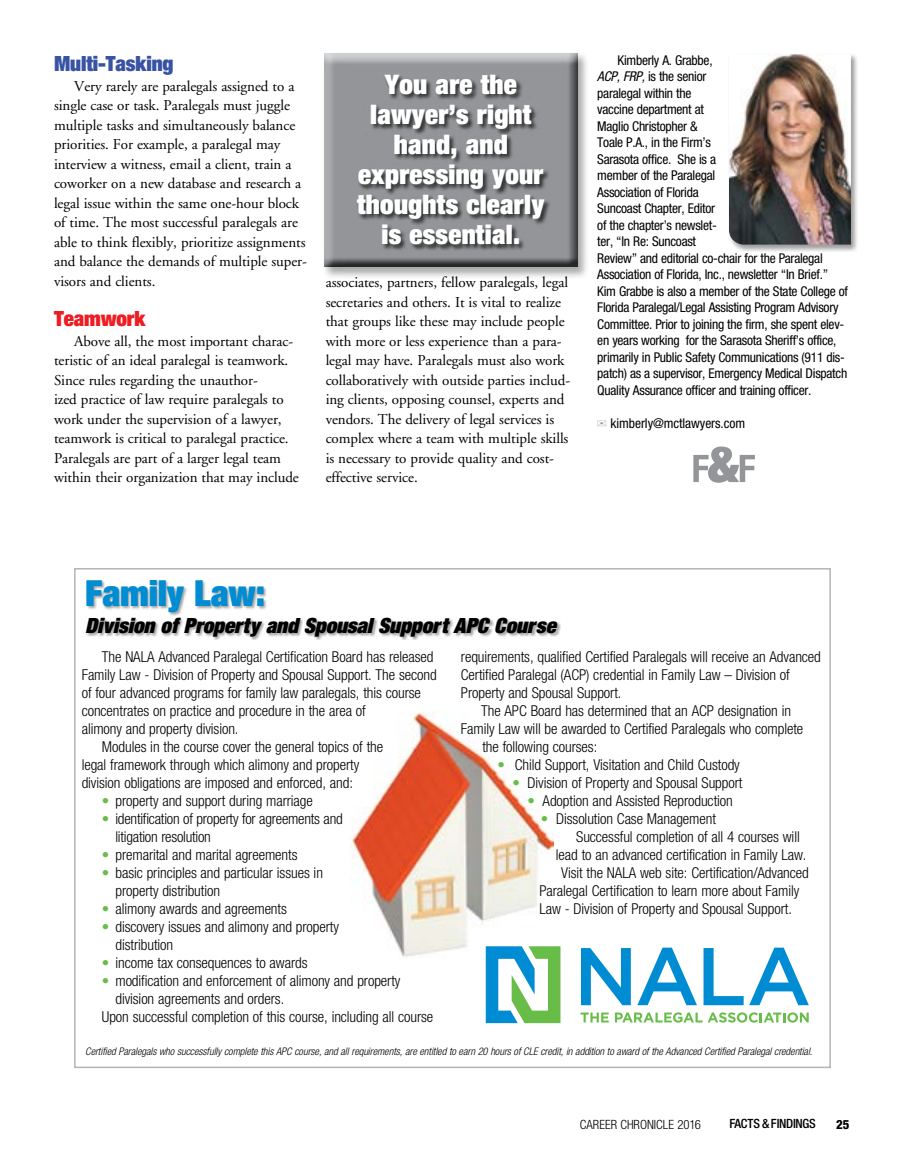
<style>
.page{position:relative;width:905px;height:1175px;background:#fff}
.page>*{position:absolute;margin:0;border:0;box-sizing:border-box;transform-origin:0 0}
.t1{font:900 expanded 36px "Helvetica Neue";letter-spacing:-.005em;color:#008cd2}
.t2{font:900 expanded 27px/30px "Helvetica Neue";letter-spacing:.01em;color:#fff;text-align:center}
.t3{font:italic 900 expanded 21px "Helvetica Neue";letter-spacing:-.005em;color:#000}
.t4{font:900 expanded 21px "Helvetica Neue";letter-spacing:-.005em;color:#3953a4}
.t5{font:900 expanded 21px "Helvetica Neue";letter-spacing:-.005em;color:#ed1d24}
.t6{font:300 condensed 15px/18px "Helvetica Neue";letter-spacing:-.005em;color:#000}
.t7{font:15px/19.5px "Adobe Garamond";letter-spacing:-.005em;color:#000}
.t8{font:condensed 13.5px/16.5px "Helvetica Neue";letter-spacing:-.02em;color:#000}
.t9{font:300 condensed 12.75px "Helvetica Neue";color:#000}
.t10{font:500 condensed 12.75px "Helvetica Neue";letter-spacing:-.02em;color:#000}
.t11{font:800 condensed 12.75px "Helvetica Neue";color:#000}
.t12{font:italic 300 condensed 10.5px "Helvetica Neue";letter-spacing:-.005em;color:#000}
.s1{font-style:italic}
.s2{color:#939598}
.s3{color:#68bd49}
</style>
<div class="page">
<div style="left:322px;top:51px;width:267px;height:228px;background:#000;opacity:.35"></div>
<div style="left:322px;top:53px;width:257px;height:215px;background:#000;opacity:.75"></div>
<div style="left:357px;top:74px;width:194px;height:176px;background:#000;opacity:.65"></div>
<div style="left:727px;top:52px;width:131px;height:200px;background:#000;opacity:.4"></div>
<img style="left:729px;top:54px;width:121px;height:190px">
<svg style="left:693px;top:446px;width:61px;height:37px"></svg>
<img style="left:350px;top:712px;width:203px;height:245px">
<div style="left:86px;top:578px;width:475px;height:62px;background:#000;opacity:.35"></div>
<div style="left:476px;top:936px;width:342px;height:96px;background:#fff"></div>
<svg style="left:580px;top:1012px;width:28px;height:10px"></svg>
<svg style="left:615px;top:1012px;width:193px;height:10px"></svg>
<svg style="left:485px;top:946px;width:75px;height:77px"></svg>
<svg style="left:581px;top:948px;width:49px;height:57px"></svg>
<svg style="left:637px;top:947px;width:60px;height:58px"></svg>
<svg style="left:703px;top:948px;width:40px;height:57px"></svg>
<svg style="left:749px;top:947px;width:59px;height:58px"></svg>
<h3 class="t4" style="left:54px;top:50px;width:121px">Multi-Tasking</h3>
<p class="t7" style="left:54px;top:76px;width:254px;text-indent:20px">Very rarely are paralegals assigned to a single case or task. Paralegals must juggle multiple tasks and simultaneously balance priorities. For example, a paralegal may interview a witness, email a client, train a coworker on a new database and research a legal issue within the same one-hour block of time. The most successful paralegals are able to think flexibly, prioritize assignments and balance the demands of multiple super&shy;visors and clients.</p>
<h3 class="t5" style="left:54px;top:305px;width:93px">Teamwork</h3>
<p class="t7" style="left:54px;top:331px;width:246px;text-indent:20px">Above all, the most important charac&shy;teristic of an ideal paralegal is teamwork.<br>Since rules regarding the unauthor-<br>ized practice of law require paralegals to work under the supervision of a lawyer, teamwork is critical to paralegal practice.<br>Paralegals are part of a larger legal team within their organization that may include</p>
<h2 class="t2" style="left:357px;top:68px;width:189px">You are the lawyer’s right hand, and expressing your thoughts clearly is essential.</h2>
<p class="t7" style="left:326px;top:273px;width:246px">associates, partners, fellow paralegals, legal secretaries and others. It is vital to realize that groups like these may include people with more or less experience than a para&shy;legal may have. Paralegals must also work collaboratively with outside parties includ&shy;ing clients, opposing counsel, experts and vendors. The delivery of legal services is complex where a team with multiple skills is necessary to provide quality and cost&shy;effective service.</p>
<p class="t8" style="left:597px;top:52px;width:252px;text-indent:20px">Kimberly A. Grabbe,<br><span class="s1">ACP, FRP,</span> is the senior<br>paralegal within the<br>vaccine department at<br>Maglio Christopher &amp;<br>Toale P.A., in the Firm’s<br>Sarasota office. She is a<br>member of the Paralegal<br>Association of Florida<br>Suncoast Chapter, Editor<br>of the chapter’s newslet-<br>ter, “In Re: Suncoast<br>Review” and editorial co-chair for the Paralegal Association of Florida, Inc., newsletter “In Brief.” Kim Grabbe is also a member of the State College of Florida Paralegal/Legal Assisting Program Advisory Committee. Prior to joining the firm, she spent elev&shy;en years working for the Sarasota Sheriff’s office, primarily in Public Safety Communications (911 dis&shy;patch) as a supervisor, Emergency Medical Dispatch Quality Assurance officer and training officer.</p>
<p class="t8" style="left:597px;top:414px;width:149px"><span class="s2">✉</span> kimberly@mctlawyers.com</p>
<h1 class="t1" style="left:85px;top:569px;width:181px">Family Law:</h1>
<h3 class="t3" style="left:85px;top:611px;width:472px">Division of Property and Spousal Support APC Course</h3>
<p class="t6" style="left:102px;top:647px;width:333px">The NALA Advanced Paralegal Certification Board has released</p>
<p class="t6" style="left:82px;top:665px;width:356px">Family Law - Division of Property and Spousal Support. The second</p>
<p class="t6" style="left:82px;top:683px;width:341px">of four advanced programs for family law paralegals, this course</p>
<p class="t6" style="left:82px;top:701px;width:286px">concentrates on practice and procedure in the area of</p>
<p class="t6" style="left:82px;top:719px;width:158px">alimony and property division.</p>
<p class="t6" style="left:102px;top:737px;width:283px">Modules in the course cover the general topics of the</p>
<p class="t6" style="left:82px;top:755px;width:279px">legal framework through which alimony and property</p>
<p class="t6" style="left:82px;top:773px;width:273px">division obligations are imposed and enforced, and:</p>
<p class="t6" style="left:102px;top:791px;width:212px"><span class="s3">•</span> property and support during marriage</p>
<p class="t6" style="left:115px;top:809px;width:229px;text-indent:-13px"><span class="s3">•</span> identification of property for agreements and litigation resolution</p>
<p class="t6" style="left:102px;top:845px;width:197px"><span class="s3">•</span> premarital and marital agreements</p>
<p class="t6" style="left:115px;top:863px;width:209px;text-indent:-13px"><span class="s3">•</span> basic principles and particular issues in property distribution</p>
<p class="t6" style="left:102px;top:899px;width:186px"><span class="s3">•</span> alimony awards and agreements</p>
<p class="t6" style="left:115px;top:917px;width:225px;text-indent:-13px"><span class="s3">•</span> discovery issues and alimony and property distribution</p>
<p class="t6" style="left:102px;top:953px;width:207px"><span class="s3">•</span> income tax consequences to awards</p>
<p class="t6" style="left:102px;top:971px;width:300px"><span class="s3">•</span> modification and enforcement of alimony and property</p>
<p class="t6" style="left:115px;top:989px;width:170px">division agreements and orders.</p>
<p class="t6" style="left:102px;top:1007px;width:333px">Upon successful completion of this course, including all course</p>
<p class="t6" style="left:461px;top:647px;width:361px">requirements, qualified Certified Paralegals will receive an Advanced</p>
<p class="t6" style="left:461px;top:665px;width:330px">Certified Paralegal (ACP) credential in Family Law – Division of</p>
<p class="t6" style="left:461px;top:683px;width:162px">Property and Spousal Support.</p>
<p class="t6" style="left:481px;top:701px;width:311px">The APC Board has determined that an ACP designation in</p>
<p class="t6" style="left:461px;top:719px;width:344px">Family Law will be awarded to Certified Paralegals who complete</p>
<p class="t6" style="left:482px;top:737px;width:116px">the following courses:</p>
<p class="t6" style="left:497px;top:755px;width:244px"><span class="s3">•</span> Child Support, Visitation and Child Custody</p>
<p class="t6" style="left:512px;top:773px;width:231px"><span class="s3">•</span> Division of Property and Spousal Support</p>
<p class="t6" style="left:527px;top:791px;width:207px"><span class="s3">•</span> Adoption and Assisted Reproduction</p>
<p class="t6" style="left:541px;top:809px;width:177px"><span class="s3">•</span> Dissolution Case Management</p>
<p class="t6" style="left:576px;top:827px;width:225px">Successful completion of all 4 courses will</p>
<p class="t6" style="left:556px;top:845px;width:252px">lead to an advanced certification in Family Law.</p>
<p class="t6" style="left:561px;top:863px;width:249px">Visit the NALA web site: Certification/Advanced</p>
<p class="t6" style="left:539px;top:881px;width:261px">Paralegal Certification to learn more about Family</p>
<p class="t6" style="left:539px;top:899px;width:254px">Law - Division of Property and Spousal Support.</p>
<p class="t12" style="left:85px;top:1045px;width:728px">Certified Paralegals who successfully complete this APC course, and all requirements, are entitled to earn 20 hours of CLE credit, in addition to award of the Advanced Certified Paralegal credential.</p>
<p class="t9" style="left:580px;top:1117px;width:122px">CAREER CHRONICLE 2016</p>
<p class="t10" style="left:729px;top:1116px;width:88px">FACTS &amp;FINDINGS</p>
<p class="t11" style="left:836px;top:1116px;width:15px">25</p>
</div>
